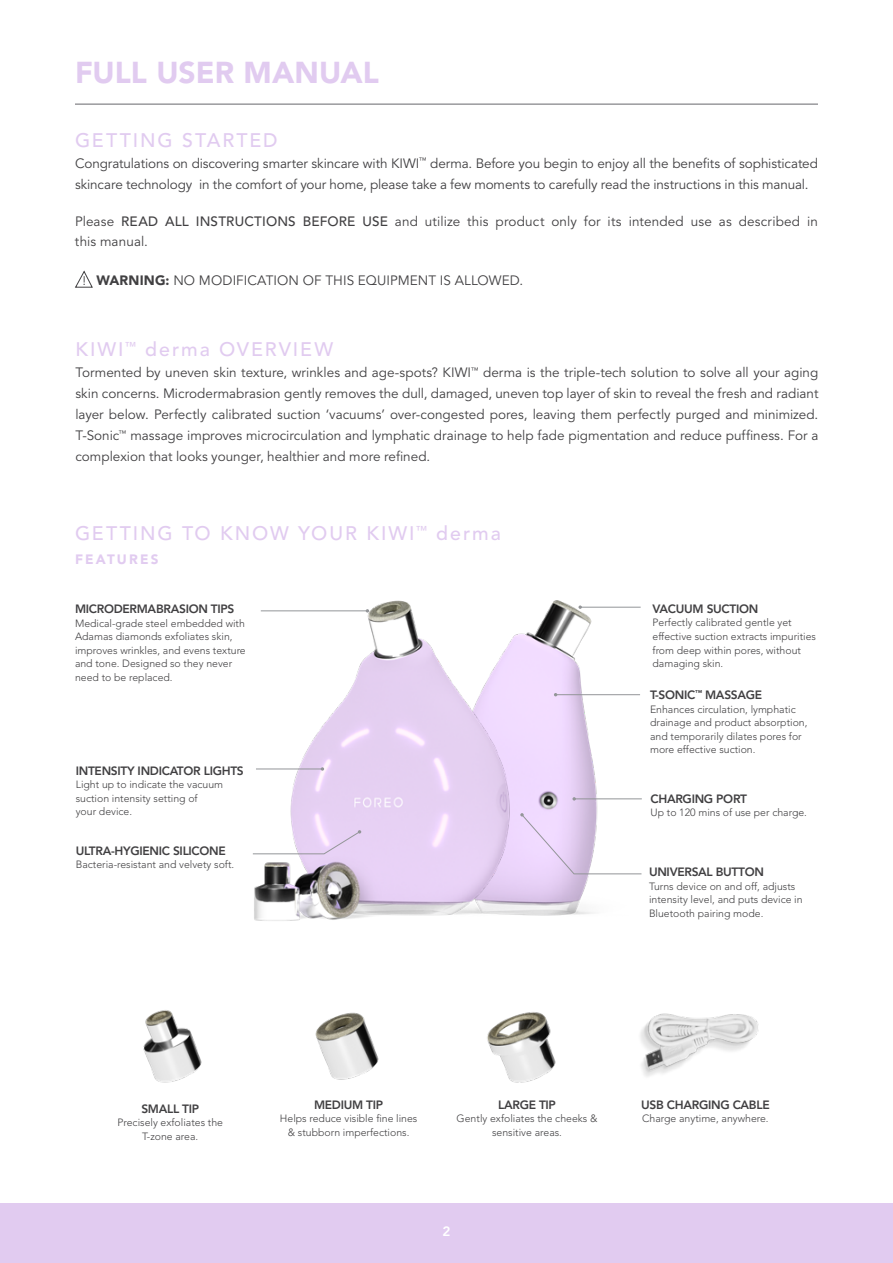
<style>
.page{position:relative;width:893px;height:1263px;background:#fff}
.page>*{position:absolute;margin:0;border:0;box-sizing:border-box;transform-origin:0 0}
.t1{font:900 30px "Avenir LT Std";color:#e1cbf0}
.t2{font:500 19.5px "Avenir LT Std";letter-spacing:.1em;color:#e1cbf0}
.t3{font:13.5px/21px "Avenir LT Std";letter-spacing:-.005em;color:#414042}
.t4{font:900 13.5px "Avenir LT Std";letter-spacing:.16em;color:#e1cbf0}
.t5{font:800 13.5px "Avenir LT Std";color:#fff}
.t6{font:800 12px "Avenir LT Std";letter-spacing:-.025em;color:#414042}
.t7{font:300 10.5px/13.5px "Avenir LT Std";color:#414042}
.s1{font-weight:500}
.s2{font-weight:900}
</style>
<div class="page">
<div style="left:0;top:1203px;width:893px;height:60px;background:#e1cbf0"></div>
<img style="left:254px;top:600px;width:378px;height:321px">
<hr style="left:261px;top:610px;width:106px;height:1px;background:#939598">
<hr style="left:256px;top:768px;width:66px;height:1px;background:#939598">
<hr style="left:556px;top:694px;width:84px;height:1px;background:#939598">
<hr style="left:580px;top:607px;width:61px;height:1px;background:#939598">
<svg style="left:578px;top:605px;width:4px;height:4px"></svg>
<svg style="left:252px;top:830px;width:109px;height:25px"></svg>
<svg style="left:520px;top:813px;width:122px;height:62px"></svg>
<hr style="left:574px;top:798px;width:68px;height:1px;background:#939598">
<hr style="left:75px;top:103px;width:743px;height:2px;background:#9a999d">
<svg style="left:75px;top:270px;width:18px;height:18px"></svg>
<img style="left:640px;top:1013px;width:119px;height:64px">
<img style="left:315px;top:1012px;width:64px;height:68px">
<img style="left:143px;top:1010px;width:59px;height:73px">
<img style="left:487px;top:1012px;width:69px;height:71px">
<h1 class="t1" style="left:75px;top:54px;width:305px">FULL USER MANUAL</h1>
<h2 class="t2" style="left:75px;top:129px;width:204px">GETTING STARTED</h2>
<p class="t3" style="left:75px;top:153px;width:744px">Congratulations on discovering smarter skincare with KIWI<sup>™</sup> derma. Before you begin to enjoy all the benefits of sophisticated skincare technology in the comfort of your home, please take a few moments to carefully read the instructions in this manual.</p>
<p class="t3" style="left:75px;top:212px;width:744px;line-height:19.5px">Please <span class="s1">READ ALL INSTRUCTIONS BEFORE USE</span> and utilize this product only for its intended use as described in this manual.</p>
<p class="t3" style="left:96px;top:270px;width:428px"><span class="s2">WARNING:</span> NO MODIFICATION OF THIS EQUIPMENT IS ALLOWED.</p>
<h2 class="t2" style="left:75px;top:338px;width:259px">KIWI<sup>™</sup> derma OVERVIEW</h2>
<p class="t3" style="left:75px;top:362px;width:744px;text-align:justify">Tormented by uneven skin texture, wrinkles and age-spots? KIWI<sup>™</sup> derma is the triple-tech solution to solve all your aging skin concerns. Microdermabrasion gently removes the dull, damaged, uneven top layer of skin to reveal the fresh and radiant layer below. Perfectly calibrated suction ‘vacuums’ over-congested pores, leaving them perfectly purged and minimized.<br>T-Sonic<sup>™</sup> massage improves microcirculation and lymphatic drainage to help fade pigmentation and reduce puffiness. For a complexion that looks younger, healthier and more refined.</p>
<h2 class="t2" style="left:75px;top:522px;width:427px">GETTING TO KNOW YOUR KIWI<sup>™</sup> derma</h2>
<p class="t4" style="left:75px;top:551px;width:85px">FEATURES</p>
<p class="t6" style="left:75px;top:602px;width:161px">MICRODERMABRASION TIPS</p>
<p class="t7" style="left:75px;top:616px;width:172px">Medical-grade steel embedded with<br>Adamas diamonds exfoliates skin, improves wrinkles, and evens texture and tone. Designed so they never need to be replaced.</p>
<p class="t6" style="left:76px;top:763px;width:170px">INTENSITY INDICATOR LIGHTS</p>
<p class="t7" style="left:76px;top:778px;width:149px">Light up to indicate the vacuum suction intensity setting of<br>your device.</p>
<p class="t6" style="left:76px;top:843px;width:152px">ULTRA-HYGIENIC SILICONE</p>
<p class="t7" style="left:76px;top:858px;width:160px">Bacteria-resistant and velvety soft.</p>
<p class="t6" style="left:652px;top:602px;width:107px">VACUUM SUCTION</p>
<p class="t7" style="left:652px;top:616px;width:165px">Perfectly calibrated gentle yet effective suction extracts impurities from deep within pores, without damaging skin.</p>
<p class="t6" style="left:650px;top:688px;width:114px">T-SONIC<sup>™</sup> MASSAGE</p>
<p class="t7" style="left:650px;top:702px;width:159px">Enhances circulation, lymphatic drainage and product absorption, and temporarily dilates pores for more effective suction.</p>
<p class="t6" style="left:650px;top:791px;width:98px">CHARGING PORT</p>
<p class="t7" style="left:650px;top:806px;width:158px">Up to 120 mins of use per charge.</p>
<p class="t6" style="left:649px;top:865px;width:117px">UNIVERSAL BUTTON</p>
<p class="t7" style="left:649px;top:879px;width:155px">Turns device on and off, adjusts intensity level, and puts device in<br>Bluetooth pairing mode.</p>
<p class="t6" style="left:141px;top:1101px;width:59px">SMALL TIP</p>
<p class="t7" style="left:117px;top:1116px;width:107px;text-align:center">Precisely exfoliates the<br>T-zone area.</p>
<p class="t6" style="left:314px;top:1097px;width:71px">MEDIUM TIP</p>
<p class="t7" style="left:280px;top:1112px;width:139px;text-align:center">Helps reduce visible fine lines &amp; stubborn imperfections.</p>
<p class="t6" style="left:498px;top:1097px;width:59px">LARGE TIP</p>
<p class="t7" style="left:457px;top:1112px;width:142px;text-align:center">Gently exfoliates the cheeks &amp; sensitive areas.</p>
<p class="t5" style="left:442px;top:1223px;width:9px">2</p>
<p class="t6" style="left:641px;top:1097px;width:130px">USB CHARGING CABLE</p>
<p class="t7" style="left:642px;top:1112px;width:128px">Charge anytime, anywhere.</p>
</div>
